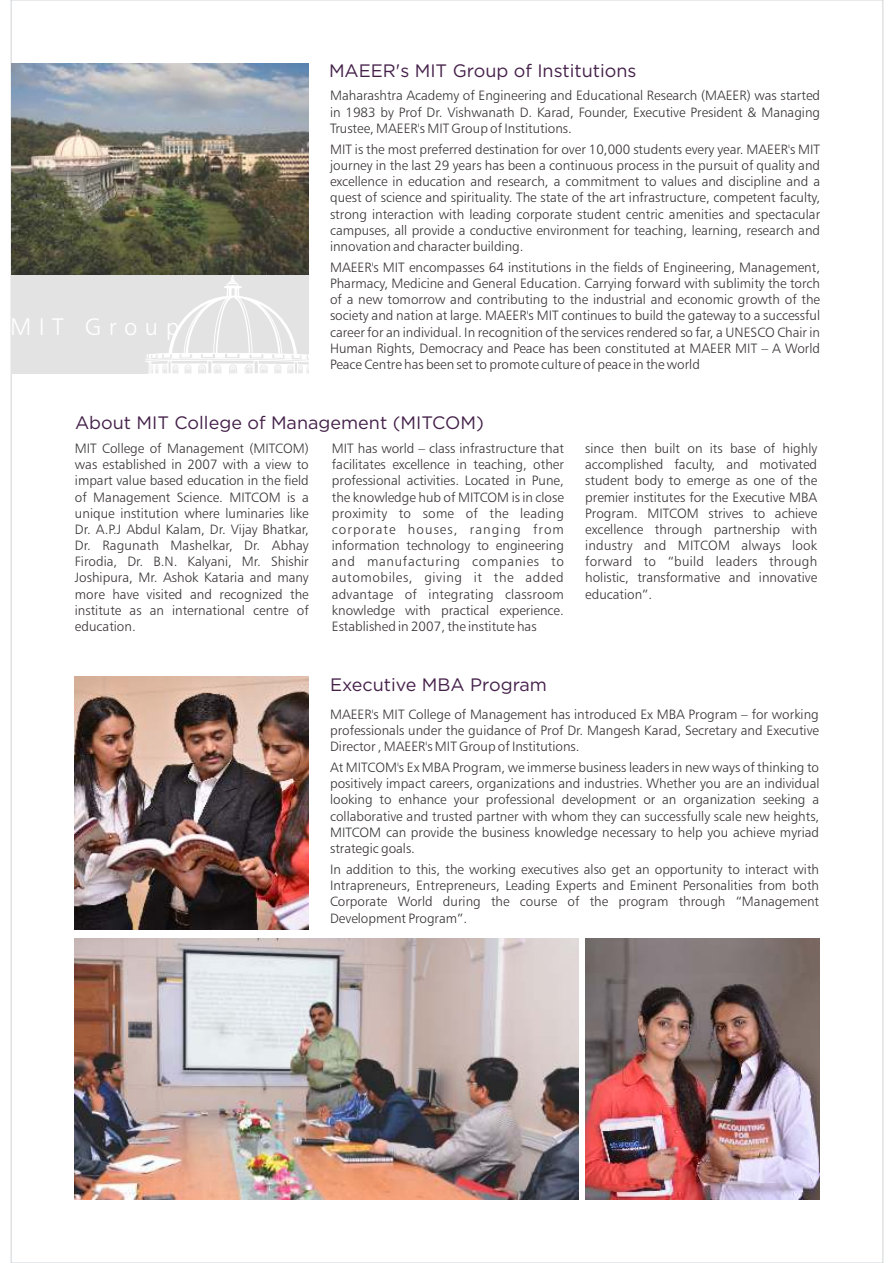
<style>
.page{position:relative;width:893px;height:1263px;background:#fff}
.page>*{position:absolute;margin:0;border:0;box-sizing:border-box;transform-origin:0 0}
.t1{font:24px "Humanist 777 BT Light B";letter-spacing:.31em;color:#fff}
.t2{font:18px "Gotham";color:#45214a}
.t3{font:13.5px/16.2px "Humanist 777 BT Light B";color:#383336;text-align:justify}
</style>
<div class="page">
<div style="left:11px;top:64px;width:298px;height:310px;background:#e3e3e3"></div>
<svg style="left:145px;top:275px;width:164px;height:99px"></svg>
<img style="left:11px;top:64px;width:298px;height:211px">
<img style="left:75px;top:677px;width:234px;height:253px">
<img style="left:585px;top:972px;width:234px;height:227px">
<img style="left:585px;top:938px;width:234px;height:34px">
<img style="left:75px;top:938px;width:503px;height:261px">
<h1 class="t1" style="left:10px;top:317px;width:171px">MIT Group</h1>
<h2 class="t2" style="left:329px;top:64px;width:309px">MAEER's MIT Group of Institutions</h2>
<p class="t3" style="left:330px;top:89px;width:492px">Maharashtra Academy of Engineering and Educational Research (MAEER) was started in 1983 by Prof Dr. Vishwanath D. Karad, Founder, Executive President &amp; Managing Trustee, MAEER's MIT Group of Institutions.</p>
<p class="t3" style="left:330px;top:142px;width:492px">MIT is the most preferred destination for over 10,000 students every year. MAEER's MIT journey in the last 29 years has been a continuous process in the pursuit of quality and excellence in education and research, a commitment to values and discipline and a quest of science and spirituality. The state of the art infrastructure, competent faculty, strong interaction with leading corporate student centric amenities and spectacular campuses, all provide a conductive environment for teaching, learning, research and innovation and character building.</p>
<p class="t3" style="left:330px;top:260px;width:492px">MAEER's MIT encompasses 64 institutions in the fields of Engineering, Management, Pharmacy, Medicine and General Education. Carrying forward with sublimity the torch of a new tomorrow and contributing to the industrial and economic growth of the society and nation at large. MAEER's MIT continues to build the gateway to a successful career for an individual. In recognition of the services rendered so far, a UNESCO Chair in Human Rights, Democracy and Peace has been constituted at MAEER MIT – A World Peace Centre has been set to promote culture of peace in the world</p>
<h2 class="t2" style="left:75px;top:416px;width:410px">About MIT College of Management (MITCOM)</h2>
<p class="t3" style="left:75px;top:441px;width:235px">MIT College of Management (MITCOM) was established in 2007 with a view to impart value based education in the field of Management Science. MITCOM is a unique institution where luminaries like Dr. A.P.J Abdul Kalam, Dr. Vijay Bhatkar, Dr. Ragunath Mashelkar, Dr. Abhay Firodia, Dr. B.N. Kalyani, Mr. Shishir Joshipura, Mr. Ashok Kataria and many more have visited and recognized the institute as an international centre of education.</p>
<p class="t3" style="left:332px;top:441px;width:234px">MIT has world – class infrastructure that facilitates excellence in teaching, other professional activities. Located in Pune, the knowledge hub of MITCOM is in close proximity to some of the leading corporate houses, ranging from information technology to engineering and manufacturing companies to automobiles, giving it the added advantage of integrating classroom knowledge with practical experience.<br>Established in 2007, the institute has</p>
<p class="t3" style="left:585px;top:441px;width:234px">since then built on its base of highly accomplished faculty, and motivated student body to emerge as one of the premier institutes for the Executive MBA Program. MITCOM strives to achieve excellence through partnership with industry and MITCOM always look forward to “build leaders through holistic, transformative and innovative education”.</p>
<h2 class="t2" style="left:330px;top:678px;width:218px">Executive MBA Program</h2>
<p class="t3" style="left:330px;top:707px;width:490px">MAEER's MIT College of Management has introduced Ex MBA Program – for working professionals under the guidance of Prof Dr. Mangesh Karad, Secretary and Executive Director , MAEER's MIT Group of Institutions.</p>
<p class="t3" style="left:330px;top:760px;width:491px">At MITCOM's Ex MBA Program, we immerse business leaders in new ways of thinking to positively impact careers, organizations and industries. Whether you are an individual looking to enhance your professional development or an organization seeking a collaborative and trusted partner with whom they can successfully scale new heights, MITCOM can provide the business knowledge necessary to help you achieve myriad strategic goals.</p>
<p class="t3" style="left:330px;top:862px;width:490px">In addition to this, the working executives also get an opportunity to interact with Intrapreneurs, Entrepreneurs, Leading Experts and Eminent Personalities from both Corporate World during the course of the program through “Management Development Program”.</p>
</div>
